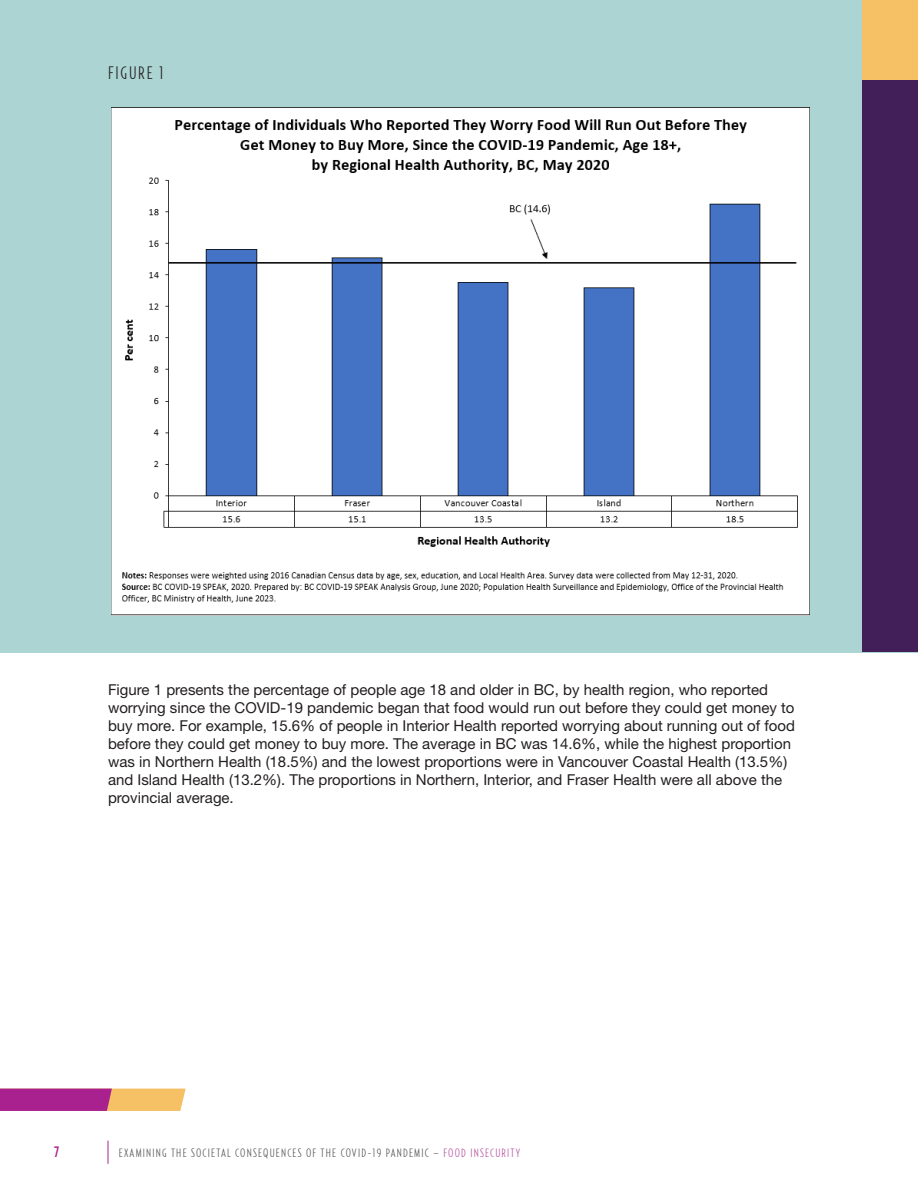
<style>
.page{position:relative;width:918px;height:1188px;background:#fff}
.page>*{position:absolute;margin:0;border:0;box-sizing:border-box;transform-origin:0 0}
.t1{font:300 18px "Relay Comp";color:#231f20}
.Body{font:15px/18px "Helvetica Neue LT Std";color:#231f20}
.t2{font:500 15px "Relay Comp";color:#a9218e}
.t3{font:300 12px "Relay Comp";letter-spacing:.1em;color:#57585a}
.t4{font:300 12px "Relay Comp";color:#b554a1}
.s1{color:#b554a1}
</style>
<div class="page">
<div style="left:0;top:0;width:918px;height:652px;background:#abd4d3"></div>
<svg style="left:0;top:1089px;width:186px;height:22px"></svg>
<svg style="left:108px;top:1141px;width:1px;height:23px"></svg>
<div style="left:862px;top:80px;width:56px;height:572px;background:#421f58"></div>
<div style="left:862px;top:0;width:56px;height:80px;background:#f6c064"></div>
<img style="left:111px;top:108px;width:698px;height:507px">
<p class="t1" style="left:108px;top:62px;width:57px">FIGURE 1</p>
<p class="Body" style="left:108px;top:681px;width:689px">Figure 1 presents the percentage of people age 18 and older in BC, by health region, who reported worrying since the COVID-19 pandemic began that food would run out before they could get money to buy more. For example, 15.6% of people in Interior Health reported worrying about running out of food before they could get money to buy more. The average in BC was 14.6%, while the highest proportion was in Northern Health (18.5%) and the lowest proportions were in Vancouver Coastal Health (13.5%) and Island Health (13.2%). The proportions in Northern, Interior, and Fraser Health were all above the provincial average.</p>
<p class="t2" style="left:54px;top:1143px;width:7px">7</p>
<p class="t3" style="left:119px;top:1146px;width:337px">EXAMINING THE SOCIETAL CONSEQUENCES OF THE COVID-19 PANDEMIC – <span class="s1">FOOD</span></p>
<p class="t4" style="left:470px;top:1146px;width:10px">INSECU</p>
<p class="t4" style="left:502px;top:1146px;width:20px">RITY</p>
</div>
